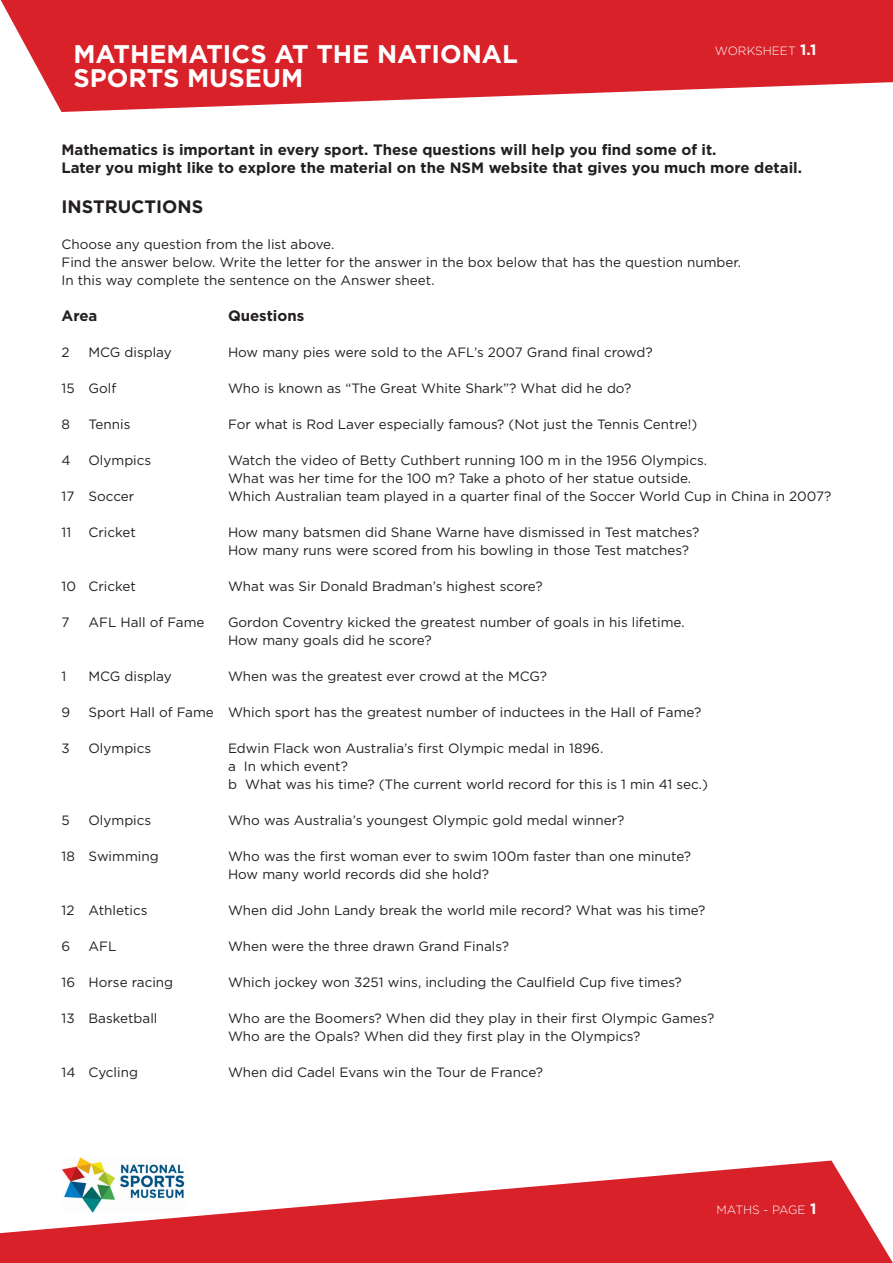
<style>
.page{position:relative;width:893px;height:1263px;background:#fff}
.page>*{position:absolute;margin:0;border:0;box-sizing:border-box;transform-origin:0 0}
.t1{font:700 25.5px "Gotham";color:#fff}
.t2{font:700 18px "Gotham";color:#231f20}
.t3{font:700 15px "Gotham";color:#231f20}
.t4{font:13.5px "Gotham";color:#231f20}
.t5{font:300 12px "Gotham";color:#fff}
.s1{font-weight:700;font-size:15px}
</style>
<div class="page">
<svg style="left:1px;top:0;width:892px;height:112px;fill:#d92129"></svg>
<svg style="left:0;top:1160px;width:893px;height:103px;fill:#d92129"></svg>
<img style="left:62px;top:1157px;width:123px;height:55px">
<svg style="left:62px;top:1241px;width:370px;height:1px"></svg>
<p class="t1" style="left:74px;top:40px;width:446px">MATHEMATICS AT THE NATIONAL</p>
<p class="t5" style="left:715px;top:44px;width:103px">WORKSHEET <span class="s1">1.1</span></p>
<p class="t1" style="left:74px;top:64px;width:231px">SPORTS MUSEUM</p>
<p class="t3" style="left:62px;top:141px;width:657px">Mathematics is important in every sport. These questions will help you find some of it.</p>
<p class="t3" style="left:62px;top:159px;width:742px">Later you might like to explore the material on the NSM website that gives you much more detail.</p>
<p class="t2" style="left:62px;top:196px;width:143px">INSTRUCTIONS</p>
<p class="t4" style="left:62px;top:236px;width:274px">Choose any question from the list above.</p>
<p class="t4" style="left:62px;top:254px;width:681px">Find the answer below. Write the letter for the answer in the box below that has the question number.</p>
<p class="t4" style="left:62px;top:272px;width:375px">In this way complete the sentence on the Answer sheet.</p>
<p class="t3" style="left:62px;top:307px;width:37px">Area</p>
<p class="t3" style="left:228px;top:307px;width:78px">Questions</p>
<p class="t4" style="left:62px;top:344px;width:10px">2</p>
<p class="t4" style="left:88px;top:344px;width:85px">MCG display</p>
<p class="t4" style="left:228px;top:344px;width:426px">How many pies were sold to the AFL’s 2007 Grand final crowd?</p>
<p class="t4" style="left:62px;top:380px;width:56px">15 Golf</p>
<p class="t4" style="left:228px;top:380px;width:405px">Who is known as “The Great White Shark”? What did he do?</p>
<p class="t4" style="left:62px;top:416px;width:10px">8</p>
<p class="t4" style="left:88px;top:416px;width:43px">Tennis</p>
<p class="t4" style="left:228px;top:416px;width:471px">For what is Rod Laver especially famous? (Not just the Tennis Centre!)</p>
<p class="t4" style="left:62px;top:452px;width:11px">4</p>
<p class="t4" style="left:88px;top:452px;width:64px">Olympics</p>
<p class="t4" style="left:228px;top:452px;width:481px">Watch the video of Betty Cuthbert running 100 m in the 1956 Olympics.</p>
<p class="t4" style="left:228px;top:470px;width:465px">What was her time for the 100 m? Take a photo of her statue outside.</p>
<p class="t4" style="left:62px;top:488px;width:74px">17 Soccer</p>
<p class="t4" style="left:228px;top:488px;width:605px">Which Australian team played in a quarter final of the Soccer World Cup in China in 2007?</p>
<p class="t4" style="left:62px;top:524px;width:11px">11</p>
<p class="t4" style="left:88px;top:524px;width:49px">Cricket</p>
<p class="t4" style="left:228px;top:524px;width:473px">How many batsmen did Shane Warne have dismissed in Test matches?</p>
<p class="t4" style="left:228px;top:542px;width:463px">How many runs were scored from his bowling in those Test matches?</p>
<p class="t4" style="left:62px;top:578px;width:76px">10 Cricket</p>
<p class="t4" style="left:228px;top:578px;width:316px">What was Sir Donald Bradman’s highest score?</p>
<p class="t4" style="left:62px;top:614px;width:10px">7</p>
<p class="t4" style="left:88px;top:614px;width:118px">AFL Hall of Fame</p>
<p class="t4" style="left:228px;top:614px;width:458px">Gordon Coventry kicked the greatest number of goals in his lifetime.</p>
<p class="t4" style="left:228px;top:632px;width:205px">How many goals did he score?</p>
<p class="t4" style="left:62px;top:668px;width:6px">1</p>
<p class="t4" style="left:88px;top:668px;width:85px">MCG display</p>
<p class="t4" style="left:228px;top:668px;width:321px">When was the greatest ever crowd at the MCG?</p>
<p class="t4" style="left:62px;top:704px;width:10px">9</p>
<p class="t4" style="left:88px;top:704px;width:614px">Sport Hall of Fame Which sport has the greatest number of inductees in the Hall of Fame?</p>
<p class="t4" style="left:62px;top:740px;width:10px">3</p>
<p class="t4" style="left:88px;top:740px;width:64px">Olympics</p>
<p class="t4" style="left:228px;top:740px;width:377px">Edwin Flack won Australia’s first Olympic medal in 1896.</p>
<p class="t4" style="left:228px;top:758px;width:121px">a In which event?</p>
<p class="t4" style="left:228px;top:776px;width:481px">b What was his time? (The current world record for this is 1 min 41 sec.)</p>
<p class="t4" style="left:62px;top:812px;width:10px">5</p>
<p class="t4" style="left:88px;top:812px;width:64px">Olympics</p>
<p class="t4" style="left:228px;top:812px;width:398px">Who was Australia’s youngest Olympic gold medal winner?</p>
<p class="t4" style="left:62px;top:848px;width:99px">18 Swimming</p>
<p class="t4" style="left:228px;top:848px;width:465px">Who was the first woman ever to swim 100m faster than one minute?</p>
<p class="t4" style="left:228px;top:866px;width:262px">How many world records did she hold?</p>
<p class="t4" style="left:62px;top:902px;width:88px">12 Athletics</p>
<p class="t4" style="left:228px;top:902px;width:479px">When did John Landy break the world mile record? What was his time?</p>
<p class="t4" style="left:62px;top:938px;width:10px">6</p>
<p class="t4" style="left:88px;top:938px;width:29px">AFL</p>
<p class="t4" style="left:228px;top:938px;width:282px">When were the three drawn Grand Finals?</p>
<p class="t4" style="left:62px;top:974px;width:113px">16 Horse racing</p>
<p class="t4" style="left:228px;top:974px;width:455px">Which jockey won 3251 wins, including the Caulfield Cup five times?</p>
<p class="t4" style="left:62px;top:1010px;width:97px">13 Basketball</p>
<p class="t4" style="left:228px;top:1010px;width:488px">Who are the Boomers? When did they play in their first Olympic Games?</p>
<p class="t4" style="left:228px;top:1028px;width:414px">Who are the Opals? When did they first play in the Olympics?</p>
<p class="t4" style="left:62px;top:1064px;width:78px">14 Cycling</p>
<p class="t4" style="left:228px;top:1064px;width:317px">When did Cadel Evans win the Tour de France?</p>
<p class="t5" style="left:716px;top:1203px;width:101px">MATHS - PAGE <span class="s1">1</span></p>
</div>
